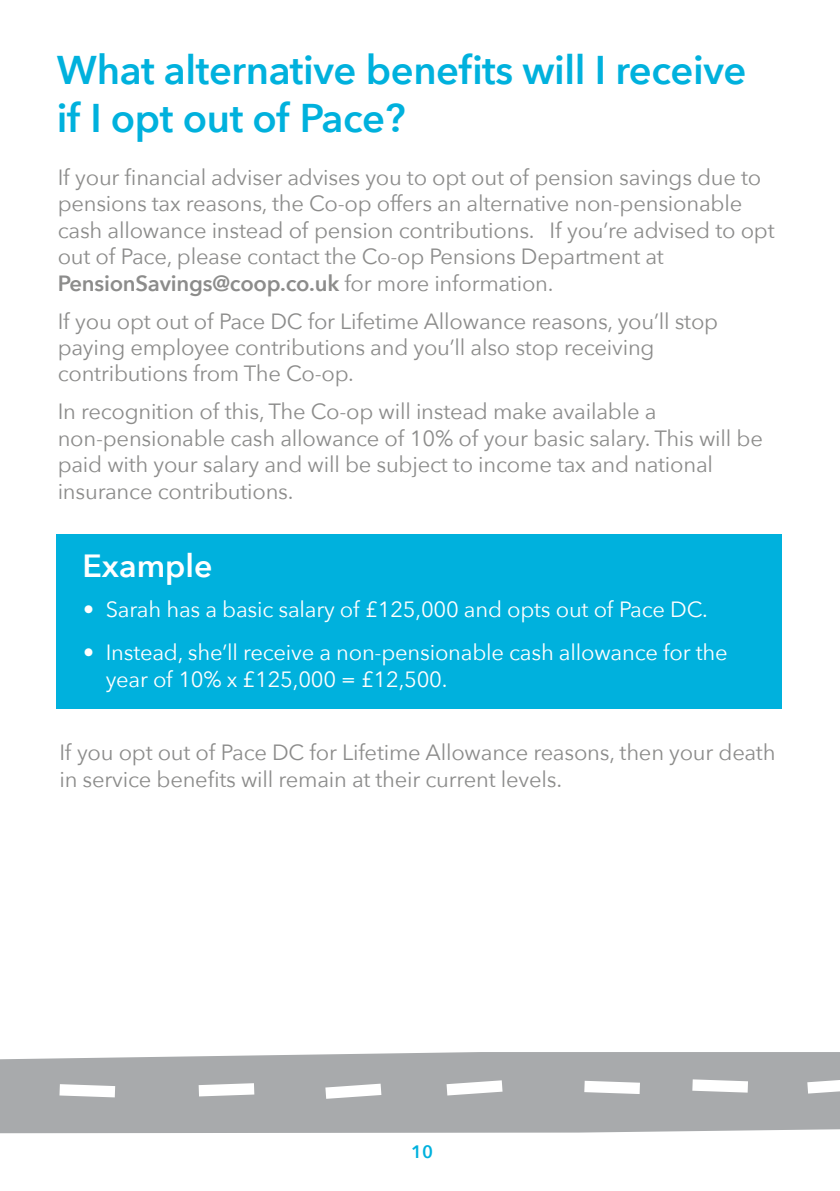
<style>
.page{position:relative;width:840px;height:1191px;background:#fff}
.page>*{position:absolute;margin:0;border:0;box-sizing:border-box;transform-origin:0 0}
.t1{font:600 40px/48px "Avenir Next";letter-spacing:-.01em;color:#00b1dd}
.t2{font:600 32px "Avenir Next";color:#fff}
.t3{font:22px/26.4px "Avenir Next";letter-spacing:-.01em;color:#8c8c8b}
.t4{font:22px/26.4px "Avenir Next";letter-spacing:-.01em;color:#fff}
.t5{font:600 18px "Avenir Next";color:#00b1dd}
.s1{font-weight:600}
</style>
<div class="page">
<div style="left:0;top:1052px;width:839px;height:82px;background:#a8aaac"></div>
<div style="left:57px;top:534px;width:724px;height:175px;background:#00b1dd"></div>
<svg style="left:48px;top:1078px;width:79px;height:25px"></svg>
<svg style="left:187px;top:1077px;width:79px;height:25px"></svg>
<svg style="left:795px;top:1072px;width:44px;height:28px"></svg>
<svg style="left:313px;top:1077px;width:80px;height:28px"></svg>
<svg style="left:434px;top:1073px;width:80px;height:29px"></svg>
<svg style="left:572px;top:1074px;width:79px;height:26px"></svg>
<svg style="left:680px;top:1073px;width:79px;height:25px"></svg>
<h1 class="t1" style="left:57px;top:45px;width:690px">What alternative benefits will I receive if I opt out of Pace?</h1>
<p class="t3" style="left:58px;top:163px;width:718px">If your financial adviser advises you to opt out of pension savings due to pensions tax reasons, the Co-op offers an alternative non-pensionable cash allowance instead of pension contributions. If you’re advised to opt out of Pace, please contact the Co-op Pensions Department at <span class="s1">PensionSavings@coop.co.uk</span> for more information.</p>
<p class="t3" style="left:58px;top:307px;width:661px">If you opt out of Pace DC for Lifetime Allowance reasons, you’ll stop paying employee contributions and you’ll also stop receiving contributions from The Co-op.</p>
<p class="t3" style="left:58px;top:398px;width:706px">In recognition of this, The Co-op will instead make available a non-pensionable cash allowance of 10% of your basic salary. This will be paid with your salary and will be subject to income tax and national insurance contributions.</p>
<h2 class="t2" style="left:82px;top:539px;width:131px">Example</h2>
<p class="t4" style="left:83px;top:595px;width:626px">• Sarah has a basic salary of £125,000 and opts out of Pace DC.</p>
<p class="t4" style="left:106px;top:638px;width:623px;text-indent:-23px">• Instead, she’ll receive a non-pensionable cash allowance for the year of 10% x £125,000 = £12,500.</p>
<p class="t3" style="left:59px;top:738px;width:717px">If you opt out of Pace DC for Lifetime Allowance reasons, then your death in service benefits will remain at their current levels.</p>
<p class="t5" style="left:411px;top:1136px;width:23px">10</p>
</div>
